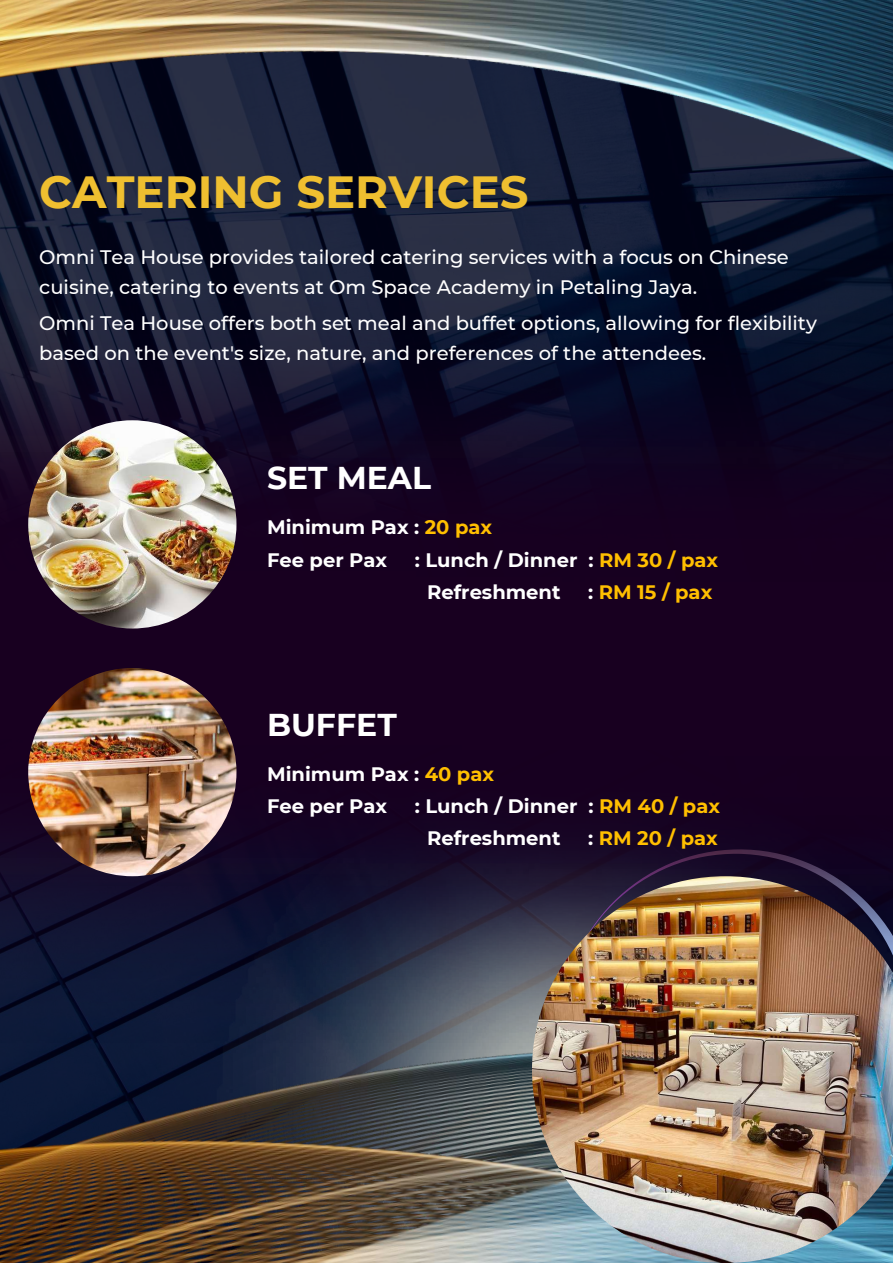
<style>
.page{position:relative;width:893px;height:1263px;background:#fff}
.page>*{position:absolute;margin:0;border:0;box-sizing:border-box;transform-origin:0 0}
.t1{font:700 45px "Montserrat";color:#efbf30}
.t2{font:700 31.5px "Montserrat";color:#fff}
.t3{font:500 19.5px/29.6px "Montserrat";color:#fff}
.t4{font:700 19.5px/32.1px "Montserrat";color:#fff}
.t5{font:700 19.5px "Montserrat";color:#ffbf00}
.s1{color:#ffbf00}
.s2{color:#fff}
</style>
<div class="page">
<img style="left:0;top:0;width:893px;height:290px">
<img style="left:0;top:1048px;width:532px;height:215px">
<img style="left:0;top:290px;width:893px;height:758px">
<img style="left:532px;top:876px;width:361px;height:387px">
<img style="left:28px;top:420px;width:208px;height:208px;border-radius:50%">
<img style="left:28px;top:668px;width:208px;height:208px;border-radius:50%">
<h1 class="t1" style="left:39px;top:164px;width:491px">CATERING SERVICES</h1>
<p class="t3" style="left:39px;top:243px;width:751px">Omni Tea House provides tailored catering services with a focus on Chinese cuisine, catering to events at Om Space Academy in Petaling Jaya.</p>
<p class="t3" style="left:39px;top:309px;width:779px">Omni Tea House offers both set meal and buffet options, allowing for flexibility based on the event's size, nature, and preferences of the attendees.</p>
<h2 class="t2" style="left:267px;top:459px;width:165px">SET MEAL</h2>
<p class="t4" style="left:267px;top:511px;width:227px">Minimum Pax : <span class="s1">20 pax<br></span>Fee per Pax</p>
<p class="t4" style="left:427px;top:543px;width:292px;text-indent:-12px">: Lunch / Dinner : <span class="s1">RM 30 / pax<br></span>Refreshment</p>
<p class="t5" style="left:588px;top:580px;width:126px"><span class="s2">:</span> RM 15 / pax</p>
<h2 class="t2" style="left:267px;top:705px;width:131px">BUFFET</h2>
<p class="t4" style="left:267px;top:758px;width:228px">Minimum Pax : <span class="s1">40 pax<br></span>Fee per Pax</p>
<p class="t4" style="left:427px;top:790px;width:294px;text-indent:-12px">: Lunch / Dinner : <span class="s1">RM 40 / pax<br></span>Refreshment</p>
<p class="t5" style="left:588px;top:826px;width:131px"><span class="s2">:</span> RM 20 / pax</p>
</div>
